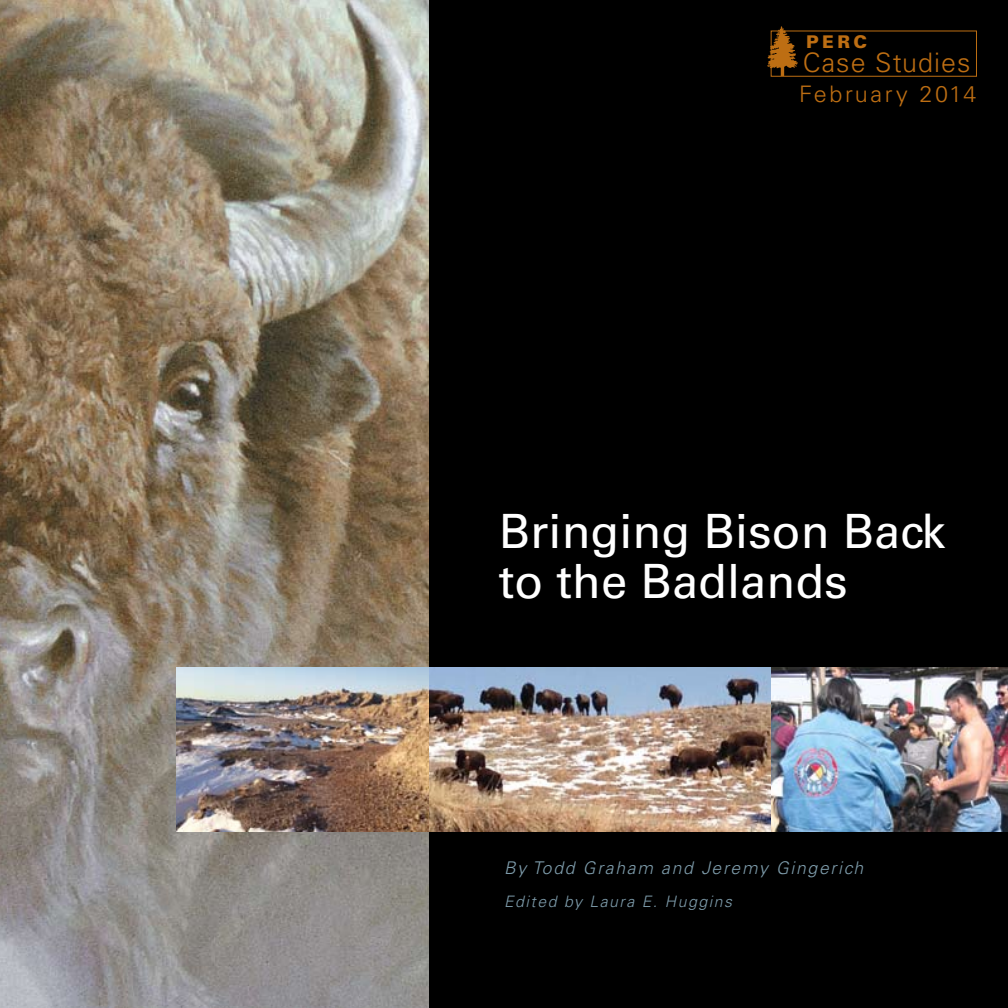
<style>
.page{position:relative;width:1008px;height:1008px;background:#fff}
.page>*{position:absolute;margin:0;border:0;box-sizing:border-box;transform-origin:0 0}
.t1{font:47.25px/50.8px "Univers";color:#fff}
.t2{font:300 26.78px "Univers";color:#bd6e13}
.t3{font:300 22.75px "Univers";letter-spacing:.065em;color:#bd6e13}
.t4{font:italic 300 17.5px "Univers";letter-spacing:.1em;color:#7e9cab}
.t5{font:900 17.5px "Univers";color:#bd6e13}
.t6{font:italic 300 15.75px "Univers";letter-spacing:.1em;color:#7e9cab}
</style>
<div class="page">
<div style="left:427px;top:0;width:581px;height:1008px;background:#000"></div>
<div style="left:771px;top:31px;width:206px;height:46px;background:#000;border:1px solid #bd6e13"></div>
<svg style="left:767px;top:26px;width:33px;height:50px"></svg>
<img style="left:0;top:0;width:429px;height:1008px">
<img style="left:429px;top:667px;width:343px;height:164px">
<img style="left:177px;top:667px;width:252px;height:164px">
<img style="left:772px;top:667px;width:236px;height:164px">
<p class="t5" style="left:806px;top:31px;width:63px">PERC</p>
<h3 class="t3" style="left:799px;top:80px;width:179px">February 2014</h3>
<h2 class="t2" style="left:803px;top:46px;width:169px">Case Studies</h2>
<h1 class="t1" style="left:499px;top:506px;width:448px">Bringing Bison Back to the Badlands</h1>
<p class="t4" style="left:504px;top:857px;width:361px">By Todd Graham and Jeremy Gingerich</p>
<p class="t6" style="left:504px;top:891px;width:230px">Edited by Laura E. Huggins</p>
</div>
